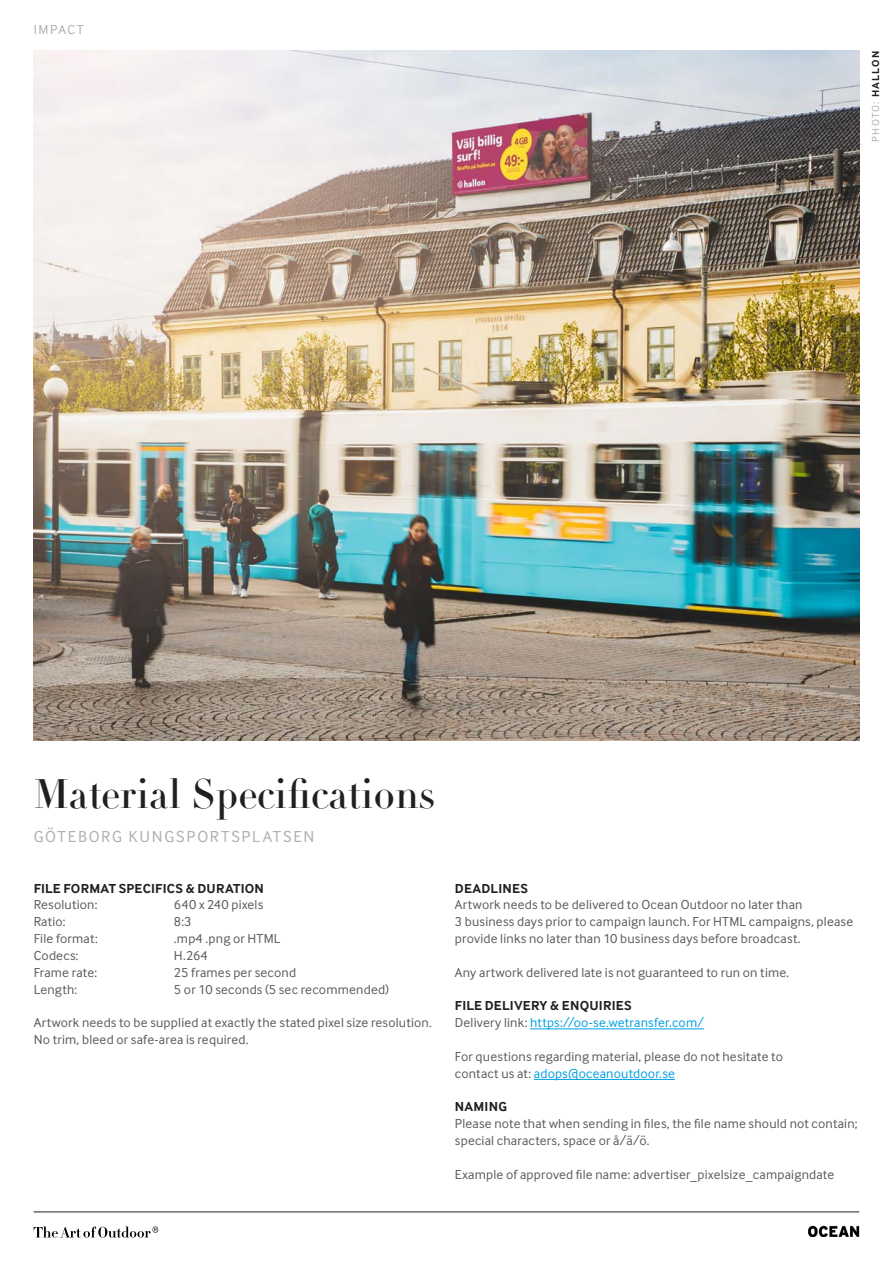
<style>
.page{position:relative;width:893px;height:1263px;background:#fff}
.page>*{position:absolute;margin:0;border:0;box-sizing:border-box;transform-origin:0 0}
.t1{font:40.5px "Didot LT Std Headline";color:#231f20}
.t2{font:16.5px "Inter Face";letter-spacing:.105em;color:#afafb4}
.Brödtext{font:13.5px/16.8px "Inter Face";letter-spacing:.015em;color:#5a5a5f}
.t3{font:13.5px/16.8px "Inter Face";letter-spacing:.015em;color:#009fe3}
.Brödtext-2{font:700 13.5px "Inter Face";letter-spacing:.015em;color:#231f20}
.t4{font:13.5px "Inter Face";letter-spacing:.11em;color:#afafb4}
.t5{font:10.5px "Inter Face";letter-spacing:.11em;color:#afafb4}
.s1{font-weight:700;color:#231f20}
.s2{color:#5a5a5f}
.s3{color:#009fe3}
</style>
<div class="page">
<svg style="left:34px;top:1226px;width:124px;height:12px"></svg>
<img style="left:808px;top:1225px;width:51px;height:12px">
<hr style="left:34px;top:1212px;width:825px;height:1px;background:#231f20">
<hr style="left:530px;top:1028px;width:174px;height:1px;background:#009fe3">
<hr style="left:534px;top:1079px;width:141px;height:1px;background:#009fe3">
<img style="left:34px;top:51px;width:825px;height:690px">
<p class="t4" style="left:34px;top:22px;width:51px">IMPACT</p>
<p class="t5" style="left:870px;top:142px;width:93px;rotate:-90deg">PHOTO: <span class="s1">HALLON</span></p>
<h1 class="t1" style="left:34px;top:770px;width:403px">Material Specifications</h1>
<p class="t2" style="left:34px;top:827px;width:282px">GÖTEBORG KUNGSPORTSPLATSEN</p>
<p class="Brödtext-2" style="left:34px;top:880px;width:232px">FILE FORMAT SPECIFICS &amp; DURATION</p>
<p class="Brödtext" style="left:34px;top:896px;width:65px">Resolution:</p>
<p class="Brödtext" style="left:34px;top:913px;width:33px">Ratio:</p>
<p class="Brödtext" style="left:34px;top:930px;width:66px">File format:</p>
<p class="Brödtext" style="left:34px;top:947px;width:46px">Codecs:</p>
<p class="Brödtext" style="left:34px;top:964px;width:65px">Frame rate:</p>
<p class="Brödtext" style="left:34px;top:980px;width:45px">Length:</p>
<p class="Brödtext" style="left:34px;top:1014px;width:400px">Artwork needs to be supplied at exactly the stated pixel size resolution.<br>No trim, bleed or safe-area is required.</p>
<p class="Brödtext" style="left:174px;top:896px;width:91px">640 x 240 pixels</p>
<p class="Brödtext" style="left:174px;top:913px;width:19px">8:3</p>
<p class="Brödtext" style="left:174px;top:930px;width:108px">.mp4 .png or HTML</p>
<p class="Brödtext" style="left:174px;top:947px;width:35px">H.264</p>
<p class="Brödtext" style="left:174px;top:964px;width:124px">25 frames per second</p>
<p class="Brödtext" style="left:174px;top:980px;width:217px">5 or 10 seconds (5 sec recommended)</p>
<p class="Brödtext-2" style="left:455px;top:880px;width:74px">DEADLINES</p>
<p class="Brödtext" style="left:455px;top:896px;width:400px">Artwork needs to be delivered to Ocean Outdoor no later than<br>3 business days prior to campaign launch. For HTML campaigns, please provide links no later than 10 business days before broadcast.</p>
<p class="Brödtext" style="left:455px;top:964px;width:336px">Any artwork delivered late is not guaranteed to run on time.</p>
<p class="t3" style="left:455px;top:997px;width:251px"><span class="s1">FILE DELIVERY &amp; ENQUIRIES<br></span><span class="s2">Delivery link:</span> https://oo-se.wetransfer.com/</p>
<p class="Brödtext" style="left:455px;top:1048px;width:329px">For questions regarding material, please do not hesitate to contact us at: <span class="s3">adops@oceanoutdoor.se</span></p>
<p class="Brödtext-2" style="left:455px;top:1099px;width:53px">NAMING</p>
<p class="Brödtext" style="left:455px;top:1115px;width:404px">Please note that when sending in files, the file name should not contain; special characters, space or å/ä/ö.</p>
<p class="Brödtext" style="left:455px;top:1166px;width:381px">Example of approved file name: advertiser_pixelsize_campaigndate</p>
</div>
